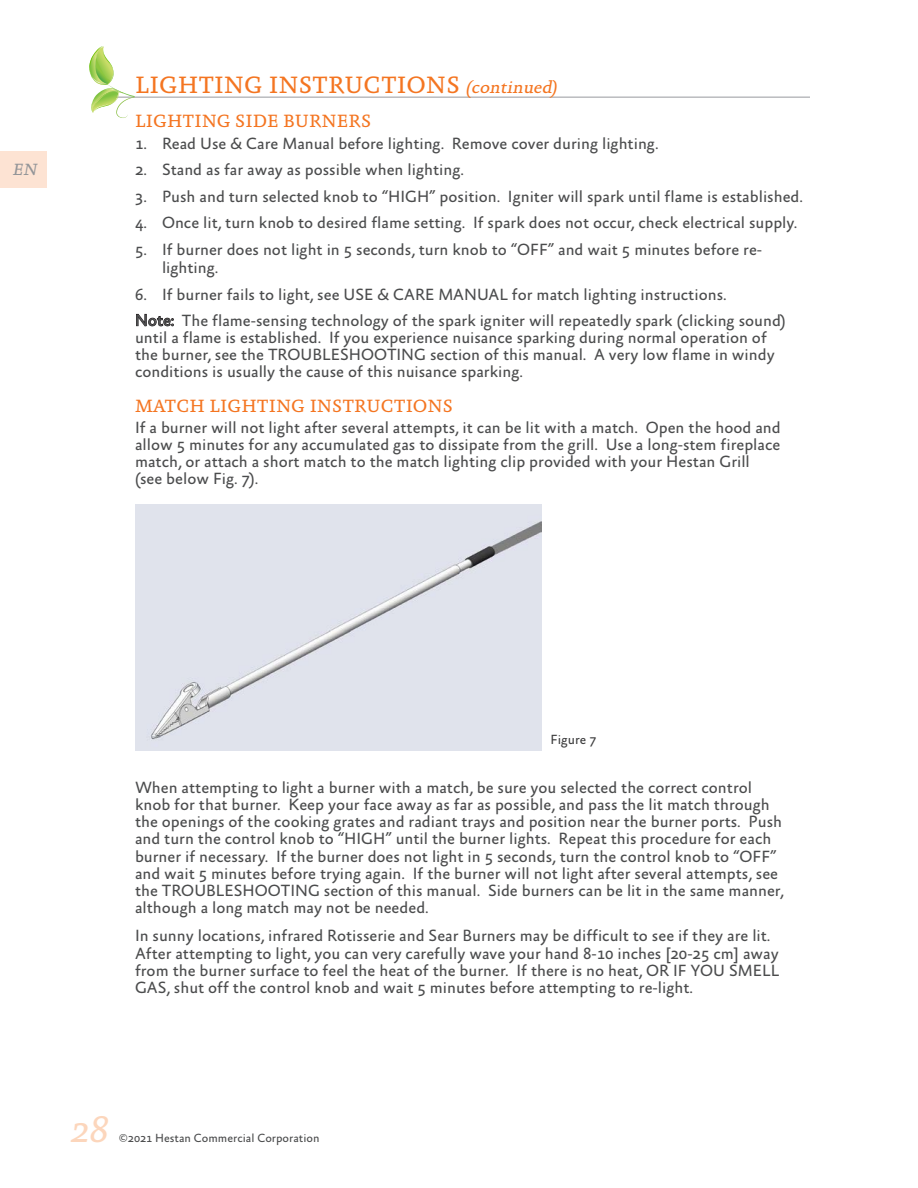
<style>
.page{position:relative;width:918px;height:1188px;background:#fff}
.page>*{position:absolute;margin:0;border:0;box-sizing:border-box;transform-origin:0 0}
.t1{font:italic 37.5px "Absara";color:#fcd6bc}
.Heading_1_-__Orange{font:24px "Absara";color:#f47521}
.Heading_2_-_Orange{font:18px "Absara";color:#f47521}
.copy{font:16.5px/17.2px "Absara Sans";color:#4b4c4d}
.t2{font:italic 16.5px "Absara";color:#939598}
.t3{font:13.5px "Absara Sans";color:#3e3e3f}
.t4{font:12px "Absara Sans";color:#4b4c4d}
.s1{font-style:italic;font-size:18px}
.s2{color:#231f20}
</style>
<div class="page">
<hr style="left:100px;top:96px;width:710px;height:2px;background:#babbbe">
<svg style="left:89px;top:46px;width:51px;height:72px"></svg>
<div style="left:0;top:151px;width:47px;height:36px;background:#fde3d3"></div>
<div style="left:135px;top:504px;width:406px;height:246px;background:#e0e3ec"></div>
<p class="t2" style="left:12px;top:160px;width:30px">EN</p>
<p class="Heading_1_-__Orange" style="left:135px;top:71px;width:424px">LIGHTING INSTRUCTIONS <span class="s1">(continued)</span></p>
<p class="Heading_2_-_Orange" style="left:135px;top:111px;width:238px">LIGHTING SIDE BURNERS</p>
<p class="copy" style="left:135px;top:135px;width:525px">1. Read Use &amp; Care Manual before lighting. Remove cover during lighting.</p>
<p class="copy" style="left:135px;top:162px;width:330px">2. Stand as far away as possible when lighting.</p>
<p class="copy" style="left:135px;top:189px;width:669px">3. Push and turn selected knob to “HIGH” position. Igniter will spark until flame is established.</p>
<p class="copy" style="left:135px;top:215px;width:664px">4. Once lit, turn knob to desired flame setting. If spark does not occur, check electrical supply.</p>
<p class="copy" style="left:162px;top:241px;width:602px;line-height:18px;text-indent:-27px">5. If burner does not light in 5 seconds, turn knob to “OFF” and wait 5 minutes before re&shy;lighting.</p>
<p class="copy" style="left:135px;top:286px;width:593px">6. If burner fails to light, see USE &amp; CARE MANUAL for match lighting instructions.</p>
<p class="copy" style="left:135px;top:312px;width:652px"><span class="s2">Note:</span> The flame-sensing technology of the spark igniter will repeatedly spark (clicking sound) until a flame is established. If you experience nuisance sparking during normal operation of the burner, see the TROUBLESHOOTING section of this manual. A very low flame in windy conditions is usually the cause of this nuisance sparking.</p>
<p class="Heading_2_-_Orange" style="left:135px;top:396px;width:319px">MATCH LIGHTING INSTRUCTIONS</p>
<p class="copy" style="left:135px;top:419px;width:647px">If a burner will not light after several attempts, it can be lit with a match. Open the hood and allow 5 minutes for any accumulated gas to dissipate from the grill. Use a long-stem fireplace match, or attach a short match to the match lighting clip provided with your Hestan Grill (see below Fig. 7).</p>
<p class="t3" style="left:551px;top:732px;width:47px">Figure 7</p>
<p class="copy" style="left:135px;top:779px;width:650px">When attempting to light a burner with a match, be sure you selected the correct control knob for that burner. Keep your face away as far as possible, and pass the lit match through the openings of the cooking grates and radiant trays and position near the burner ports. Push and turn the control knob to “HIGH” until the burner lights. Repeat this procedure for each burner if necessary. If the burner does not light in 5 seconds, turn the control knob to “OFF” and wait 5 minutes before trying again. If the burner will not light after several attempts, see the TROUBLESHOOTING section of this manual. Side burners can be lit in the same manner, although a long match may not be needed.</p>
<p class="copy" style="left:135px;top:928px;width:646px">In sunny locations, infrared Rotisserie and Sear Burners may be difficult to see if they are lit.<br>After attempting to light, you can very carefully wave your hand 8-10 inches [20-25 cm] away from the burner surface to feel the heat of the burner. If there is no heat, OR IF YOU SMELL GAS, shut off the control knob and wait 5 minutes before attempting to re-light.</p>
<h1 class="t1" style="left:69px;top:1107px;width:47px">28</h1>
<p class="t4" style="left:119px;top:1132px;width:202px">©2021 Hestan Commercial Corporation</p>
</div>
